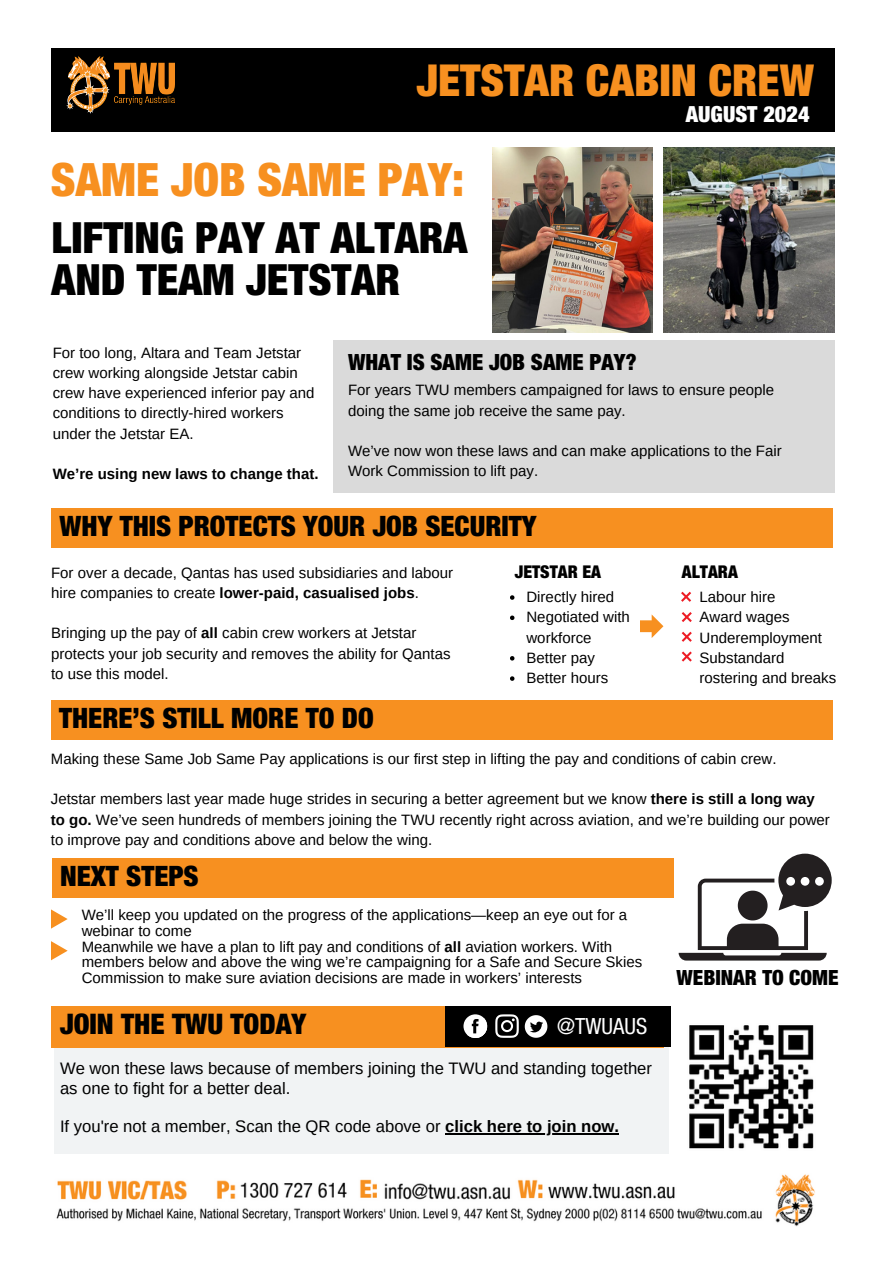
<style>
.page{position:relative;width:894px;height:1264px;background:#fff}
.page>*{position:absolute;margin:0;border:0;box-sizing:border-box;transform-origin:0 0}
.t1{font:900 condensed 46.05px "Helvetica Neue LT Std";color:#f79020}
.t2{font:900 condensed 44.1px "Helvetica Neue LT Std";color:#f79020}
.t3{font:900 condensed 43.05px/42.6px "Helvetica Neue LT Std";color:#000}
.t4{font:900 condensed 28.35px "Helvetica Neue LT Std";color:#000}
.t5{font:900 condensed 28.2px "Helvetica Neue LT Std";color:#000}
.t6{font:900 condensed 22.35px "Helvetica Neue LT Std";color:#000}
.t7{font:condensed 22.35px "Helvetica Neue LT Std";color:#fff}
.t8{font:900 condensed 22.2px "Helvetica Neue LT Std";color:#fff}
.t9{font:900 condensed 21px "Helvetica Neue LT Std";color:#000}
.t10{font:900 condensed 17.55px "Helvetica Neue LT Std";color:#000}
.t11{font:16.65px/19.2px "Arimo";color:#000}
.t12{font:15px/20.2px "Arimo";color:#000}
.t13{font:700 15px "Arimo";color:#000}
.s1{font-weight:700}
</style>
<div class="page">
<div style="left:51px;top:48px;width:783px;height:83px;background:#000"></div>
<img style="left:66px;top:56px;width:108px;height:58px">
<div style="left:54px;top:1047px;width:614px;height:106px;background:#f1f3f4"></div>
<div style="left:52px;top:1006px;width:611px;height:41px;background:#f79020"></div>
<div style="left:445px;top:1006px;width:225px;height:41px;background:#000"></div>
<svg style="left:463px;top:1014px;width:24px;height:23px"></svg>
<svg style="left:467px;top:1017px;width:21px;height:21px"></svg>
<svg style="left:524px;top:1015px;width:23px;height:22px"></svg>
<svg style="left:495px;top:1014px;width:23px;height:23px"></svg>
<img style="left:689px;top:1025px;width:125px;height:124px">
<div style="left:52px;top:858px;width:621px;height:39px;background:#f79020"></div>
<svg style="left:51px;top:909px;width:17px;height:19px"></svg>
<svg style="left:51px;top:941px;width:17px;height:19px"></svg>
<div style="left:51px;top:509px;width:781px;height:39px;background:#f79020"></div>
<img style="left:663px;top:147px;width:171px;height:186px">
<img style="left:492px;top:147px;width:160px;height:186px">
<div style="left:333px;top:341px;width:501px;height:152px;background:#dadada"></div>
<svg style="left:678px;top:853px;width:153px;height:107px"></svg>
<div style="left:51px;top:700px;width:781px;height:39px;background:#f79020"></div>
<svg style="left:640px;top:614px;width:23px;height:24px"></svg>
<svg style="left:681px;top:591px;width:10px;height:11px"></svg>
<hr style="left:445px;top:1132px;width:174px;height:2px;background:#000">
<svg style="left:510px;top:595px;width:4px;height:5px"></svg>
<svg style="left:510px;top:615px;width:4px;height:5px"></svg>
<svg style="left:510px;top:656px;width:4px;height:4px"></svg>
<svg style="left:510px;top:676px;width:4px;height:5px"></svg>
<svg style="left:681px;top:612px;width:10px;height:10px"></svg>
<svg style="left:681px;top:631px;width:10px;height:11px"></svg>
<svg style="left:681px;top:651px;width:10px;height:10px"></svg>
<img style="left:56px;top:1208px;width:706px;height:14px">
<img style="left:775px;top:1174px;width:39px;height:53px">
<img style="left:57px;top:1180px;width:130px;height:20px">
<img style="left:216px;top:1179px;width:459px;height:21px">
<p class="t2" style="left:417px;top:64px;width:398px">JETSTAR CABIN CREW</p>
<p class="t8" style="left:685px;top:107px;width:125px">AUGUST 2024</p>
<h1 class="t1" style="left:51px;top:163px;width:414px">SAME JOB SAME PAY:</h1>
<p class="t3" style="left:51px;top:222px;width:417px">LIFTING PAY AT ALTARA<br>AND TEAM JETSTAR</p>
<h2 class="t12" style="left:53px;top:342px;width:263px">For too long, Altara and Team Jetstar crew working alongside Jetstar cabin crew have experienced inferior pay and conditions to directly-hired workers under the Jetstar EA.</h2>
<p class="t13" style="left:53px;top:465px;width:267px">We’re using new laws to change that.</p>
<p class="t6" style="left:348px;top:354px;width:290px">WHAT IS SAME JOB SAME PAY?</p>
<p class="t12" style="left:348px;top:380px;width:427px">For years TWU members campaigned for laws to ensure people doing the same job receive the same pay.</p>
<p class="t12" style="left:348px;top:441px;width:435px">We’ve now won these laws and can make applications to the Fair<br>Work Commission to lift pay.</p>
<h5 class="t5" style="left:60px;top:516px;width:478px">WHY THIS PROTECTS YOUR JOB SECURITY</h5>
<h5 class="t12" style="left:51px;top:562px;width:403px">For over a decade, Qantas has used subsidiaries and labour hire companies to create <span class="s1">lower-paid, casualised jobs</span>.</h5>
<p class="t12" style="left:51px;top:623px;width:401px">Bringing up the pay of <span class="s1">all</span> cabin crew workers at Jetstar protects your job security and removes the ability for Qantas to use this model.</p>
<p class="t10" style="left:514px;top:565px;width:88px">JETSTAR EA</p>
<p class="t12" style="left:526px;top:586px;width:89px">Directly hired</p>
<p class="t12" style="left:526px;top:607px;width:105px">Negotiated with workforce</p>
<p class="t12" style="left:526px;top:647px;width:70px">Better pay</p>
<p class="t12" style="left:526px;top:667px;width:83px">Better hours</p>
<p class="t10" style="left:681px;top:565px;width:57px">ALTARA</p>
<p class="t12" style="left:699px;top:586px;width:77px">Labour hire</p>
<h2 class="t12" style="left:699px;top:607px;width:92px">Award wages</h2>
<p class="t12" style="left:699px;top:627px;width:124px">Underemployment</p>
<p class="t12" style="left:699px;top:647px;width:138px">Substandard rostering and breaks</p>
<p class="t5" style="left:59px;top:708px;width:316px">THERE’S STILL MORE TO DO</p>
<h2 class="t12" style="left:51px;top:748px;width:727px">Making these Same Job Same Pay applications is our first step in lifting the pay and conditions of cabin crew.</h2>
<p class="t12" style="left:51px;top:789px;width:780px">Jetstar members last year made huge strides in securing a better agreement but we know <span class="s1">there is still a long way to go.</span> We’ve seen hundreds of members joining the TWU recently right across aviation, and we’re building our power to improve pay and conditions above and below the wing.</p>
<p class="t5" style="left:60px;top:865px;width:140px">NEXT STEPS</p>
<p class="t12" style="left:82px;top:907px;width:547px;line-height:15.8px">We’ll keep you updated on the progress of the applications—keep an eye out for a webinar to come</p>
<p class="t12" style="left:82px;top:938px;width:562px;line-height:15.8px">Meanwhile we have a plan to lift pay and conditions of <span class="s1">all</span> aviation workers. With members below and above the wing we’re campaigning for a Safe and Secure Skies<br>Commission to make sure aviation decisions are made in workers’ interests</p>
<p class="t4" style="left:60px;top:1013px;width:248px">JOIN THE TWU TODAY</p>
<h1 class="t7" style="left:557px;top:1018px;width:91px">@TWUAUS</h1>
<p class="t11" style="left:60px;top:1059px;width:593px">We won these laws because of members joining the TWU and standing together as one to fight for a better deal.</p>
<h3 class="t11" style="left:60px;top:1116px;width:560px">If you're not a member, Scan the QR code above or <span class="s1">click here to join now.</span></h3>
<p class="t9" style="left:676px;top:970px;width:163px">WEBINAR TO COME</p>
</div>
